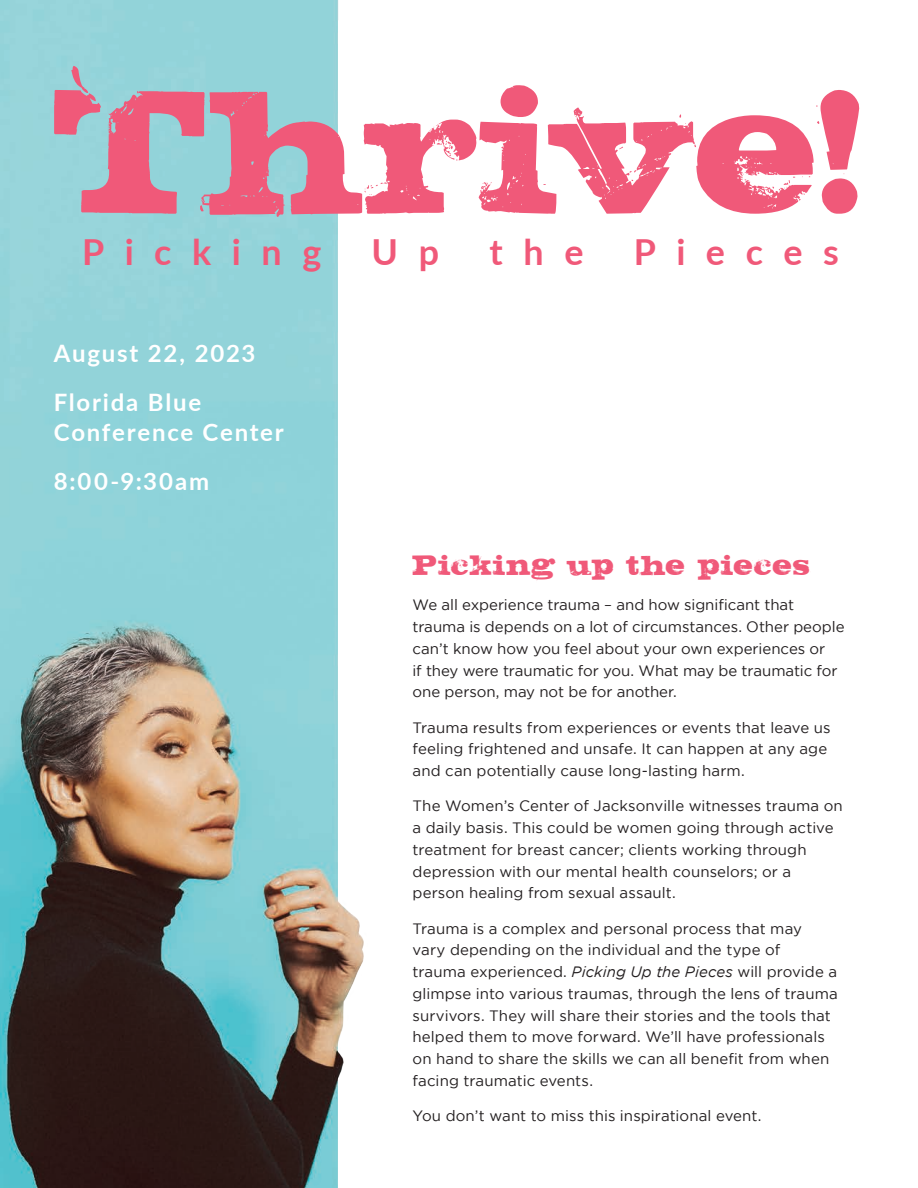
<style>
.page{position:relative;width:918px;height:1188px;background:#fff}
.page>*{position:absolute;margin:0;border:0;box-sizing:border-box;transform-origin:0 0}
.t1{font:220.05px "STEAK";letter-spacing:.01em;color:#f05979}
.t2{font:700 35.85px "Lato";letter-spacing:.57em;color:#f05979}
.t3{font:34.5px "STEAK";letter-spacing:.04em;color:#f05979}
.t4{font:700 24px/30px "Lato";letter-spacing:.075em;color:#fff}
.t5{font:15px/21.8px "Gotham";letter-spacing:.005em;color:#231f20}
.s1{font-style:italic}
</style>
<div class="page">
<img style="left:0;top:0;width:364px;height:1188px">
<p class="t1" style="left:53px;top:17px;width:810px">Thrive!</p>
<p class="t2" style="left:82px;top:226px;width:241px">Picking</p>
<p class="t2" style="left:372px;top:226px;width:69px">U p</p>
<p class="t2" style="left:489px;top:226px;width:96px">the</p>
<p class="t2" style="left:634px;top:226px;width:207px">Pieces</p>
<p class="t4" style="left:54px;top:337px;width:203px">August 22, 2023</p>
<p class="t4" style="left:54px;top:386px;width:232px">Florida Blue<br>Conference Center</p>
<p class="t4" style="left:54px;top:465px;width:157px">8:00-9:30am</p>
<p class="t3" style="left:413px;top:544px;width:398px">Picking up the pieces</p>
<p class="t5" style="left:413px;top:594px;width:434px">We all experience trauma – and how significant that trauma is depends on a lot of circumstances. Other people can’t know how you feel about your own experiences or<br>if they were traumatic for you. What may be traumatic for one person, may not be for another.</p>
<p class="t5" style="left:413px;top:716px;width:420px">Trauma results from experiences or events that leave us feeling frightened and unsafe. It can happen at any age and can potentially cause long-lasting harm.</p>
<p class="t5" style="left:413px;top:795px;width:432px">The Women’s Center of Jacksonville witnesses trauma on a daily basis. This could be women going through active treatment for breast cancer; clients working through depression with our mental health counselors; or a person healing from sexual assault.</p>
<p class="t5" style="left:413px;top:917px;width:427px">Trauma is a complex and personal process that may vary depending on the individual and the type of<br>trauma experienced. <span class="s1">Picking Up the Pieces</span> will provide a glimpse into various traumas, through the lens of trauma survivors. They will share their stories and the tools that helped them to move forward. We’ll have professionals on hand to share the skills we can all benefit from when facing traumatic events.</p>
<p class="t5" style="left:413px;top:1105px;width:350px">You don’t want to miss this inspirational event.</p>
</div>
